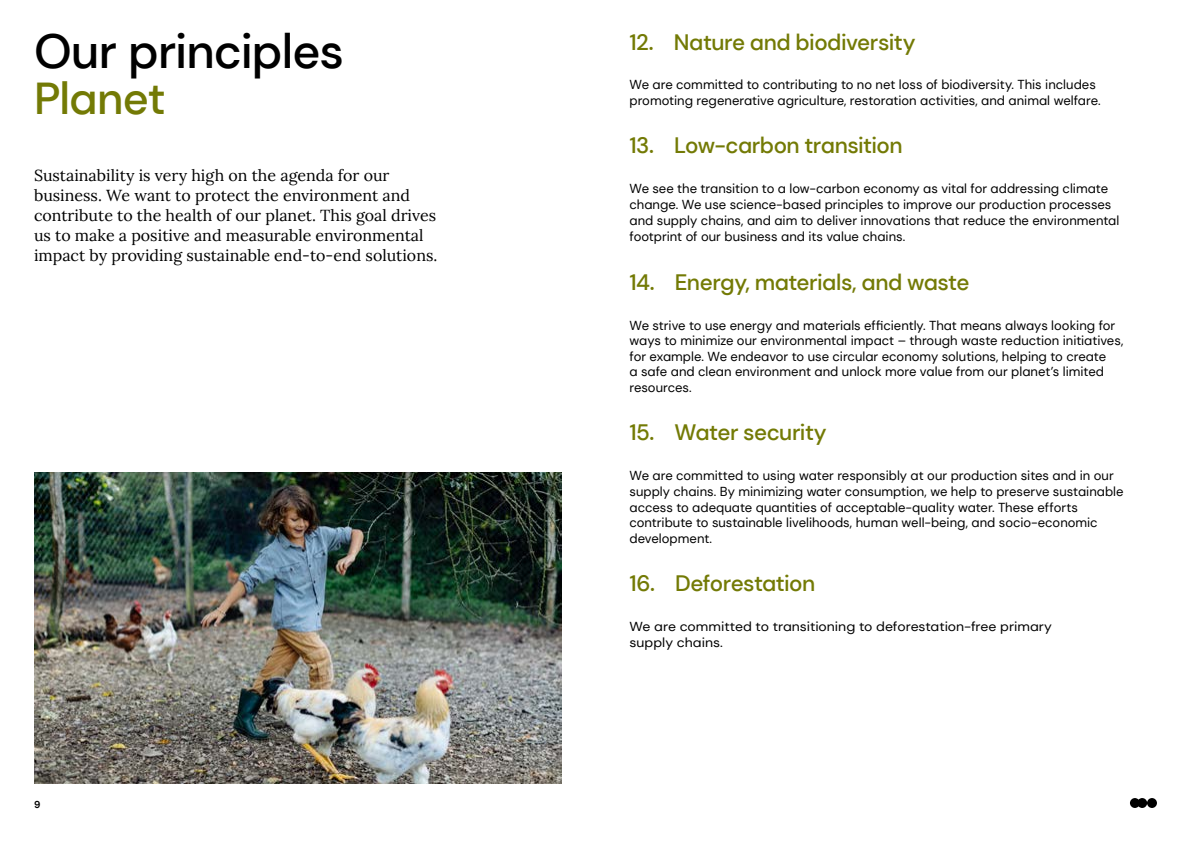
<style>
.page{position:relative;width:1191px;height:842px;background:#fff}
.page>*{position:absolute;margin:0;border:0;box-sizing:border-box;transform-origin:0 0}
.t1{font:500 48px "DM Sans";letter-spacing:-.02em;color:#000}
.t2{font:500 44.7px "DM Sans";letter-spacing:-.02em;color:#737a05}
.t3{font:500 22.3px "DM Sans";letter-spacing:-.025em;color:#737a05}
.t4{font:16px/20px "Lora";color:#000}
.t5{font:13px/15.6px "DM Sans";color:#000}
.t6{font:13px/15.6px "DM Sans";color:#000;scale:1.07 1}
.t7{font:700 10px "DM Sans";color:#000}
</style>
<div class="page">
<svg style="left:1130px;top:798px;width:27px;height:10px"></svg>
<img style="left:34px;top:472px;width:527px;height:311px">
<h1 class="t1" style="left:34px;top:21px;width:311px">Our principles</h1>
<h2 class="t2" style="left:34px;top:71px;width:133px">Planet</h2>
<p class="t4" style="left:34px;top:164px;width:405px">Sustainability is very high on the agenda for our business. We want to protect the environment and contribute to the health of our planet. This goal drives us to make a positive and measurable environmental impact by providing sustainable end-to-end solutions.</p>
<p class="t7" style="left:34px;top:798px;width:8px">9</p>
<h3 class="t3" style="left:629px;top:28px;width:288px">12. Nature and biodiversity</h3>
<p class="t5" style="left:629px;top:77px;width:472px">We are committed to contributing to no net loss of biodiversity. This includes promoting regenerative agriculture, restoration activities, and animal welfare.</p>
<h3 class="t3" style="left:629px;top:132px;width:275px">13. Low-carbon transition</h3>
<p class="t5" style="left:629px;top:181px;width:491px">We see the transition to a low-carbon economy as vital for addressing climate change. We use science-based principles to improve our production processes and supply chains, and aim to deliver innovations that reduce the environmental</p>
<p class="t5" style="left:629px;top:229px;width:277px">footprint of our business and its value chains.</p>
<h3 class="t3" style="left:629px;top:268px;width:341px">14. Energy, materials, and waste</h3>
<p class="t5" style="left:629px;top:317px;width:495px">We strive to use energy and materials efficiently. That means always looking for ways to minimize our environmental impact – through waste reduction initiatives, for example. We endeavor to use circular economy solutions, helping to create<br>a safe and clean environment and unlock more value from our planet’s limited resources.</p>
<h3 class="t3" style="left:629px;top:419px;width:199px">15. Water security</h3>
<p class="t5" style="left:629px;top:468px;width:495px">We are committed to using water responsibly at our production sites and in our supply chains. By minimizing water consumption, we help to preserve sustainable access to adequate quantities of acceptable-quality water. These efforts contribute to sustainable livelihoods, human well-being, and socio-economic development.</p>
<h3 class="t3" style="left:629px;top:569px;width:187px">16. Deforestation</h3>
<p class="t6" style="left:629px;top:619px;width:396px">We are committed to transitioning to deforestation-free primary supply chains.</p>
</div>
